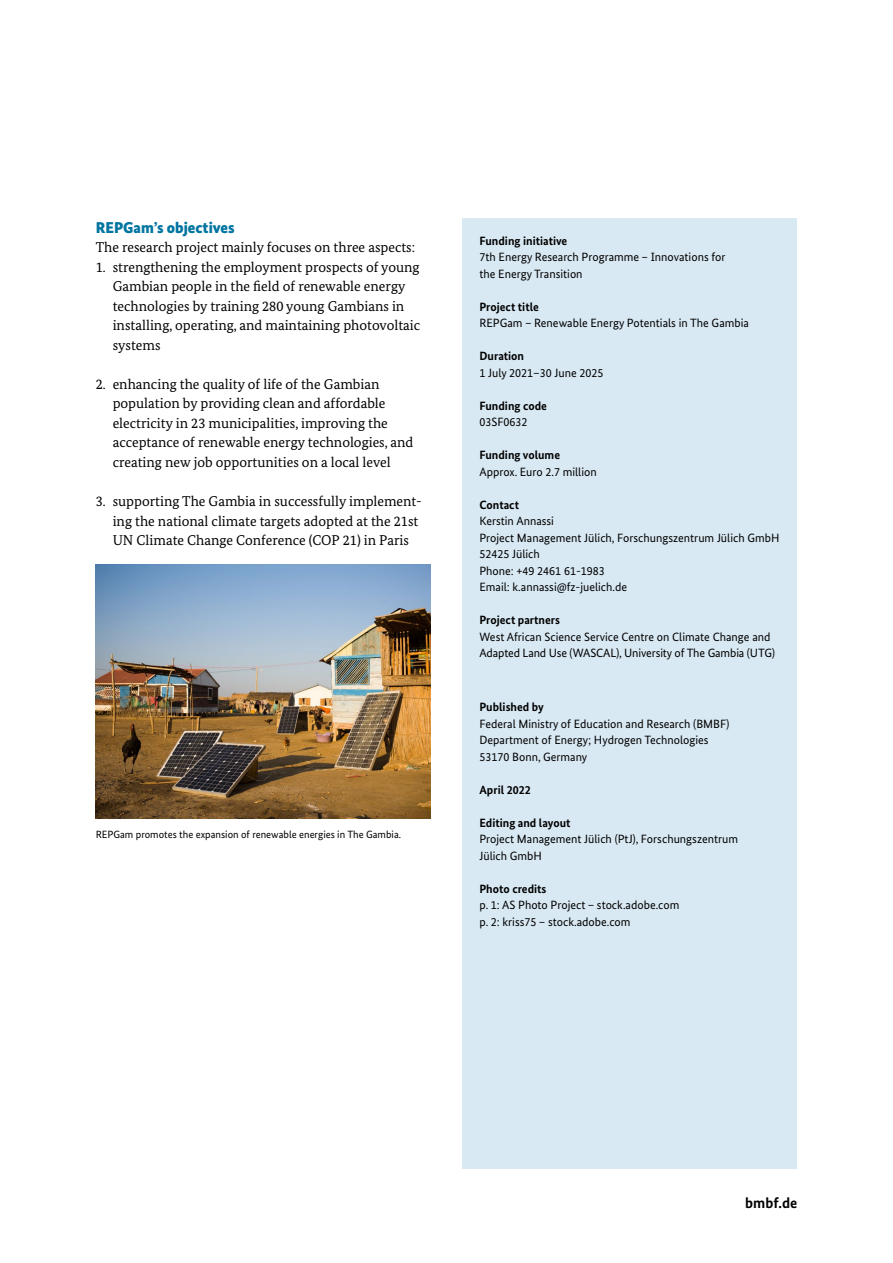
<style>
.page{position:relative;width:893px;height:1263px;background:#fff}
.page>*{position:absolute;margin:0;border:0;box-sizing:border-box;transform-origin:0 0}
.t1{font:900 15.75px "Bundes Sans";color:#0075a0}
.t2{font:700 15px "Bundes Sans";color:#000}
.t3{font:14.25px/19.5px "Bundes Serif";color:#000}
.t4{font:12px/16.5px "Bundes Sans";color:#000}
.t5{font:700 12px "Bundes Sans";color:#000}
.t6{font:10.5px "Bundes Sans";color:#000}
</style>
<div class="page">
<div style="left:462px;top:218px;width:335px;height:951px;background:#d9e9f3"></div>
<img style="left:96px;top:564px;width:335px;height:254px">
<h3 class="t1" style="left:96px;top:218px;width:140px">REPGam’s objectives</h3>
<p class="t3" style="left:96px;top:238px;width:321px">The research project mainly focuses on three aspects:</p>
<p class="t3" style="left:113px;top:257px;width:309px;text-indent:-17px">1. strengthening the employment prospects of young Gambian people in the field of renewable energy technologies by training 280 young Gambians in installing, operating, and maintaining photovoltaic systems</p>
<p class="t3" style="left:113px;top:374px;width:302px;text-indent:-17px">2. enhancing the quality of life of the Gambian population by providing clean and affordable electricity in 23 municipalities, improving the acceptance of renewable energy technologies, and creating new job opportunities on a local level</p>
<p class="t3" style="left:113px;top:491px;width:311px;text-indent:-17px">3. supporting The Gambia in successfully implement&shy;ing the national climate targets adopted at the 21st<br>UN Climate Change Conference (COP 21) in Paris</p>
<p class="t6" style="left:96px;top:828px;width:307px">REPGam promotes the expansion of renewable energies in The Gambia.</p>
<h4 class="t5" style="left:479px;top:233px;width:89px">Funding initiative</h4>
<p class="t4" style="left:479px;top:249px;width:248px">7th Energy Research Programme – Innovations for the Energy Transition</p>
<h4 class="t5" style="left:479px;top:299px;width:61px">Project title</h4>
<p class="t4" style="left:479px;top:315px;width:271px">REPGam – Renewable Energy Potentials in The Gambia</p>
<h4 class="t5" style="left:479px;top:349px;width:46px">Duration</h4>
<p class="t4" style="left:479px;top:364px;width:126px">1 July 2021–30 June 2025</p>
<h4 class="t5" style="left:479px;top:398px;width:69px">Funding code</h4>
<p class="t4" style="left:479px;top:414px;width:50px">03SF0632</p>
<h4 class="t5" style="left:479px;top:448px;width:82px">Funding volume</h4>
<p class="t4" style="left:479px;top:463px;width:119px">Approx. Euro 2.7 million</p>
<h4 class="t5" style="left:479px;top:497px;width:41px">Contact</h4>
<p class="t4" style="left:479px;top:513px;width:76px">Kerstin Annassi</p>
<p class="t4" style="left:479px;top:529px;width:302px">Project Management Jülich, Forschungszentrum Jülich GmbH</p>
<p class="t4" style="left:479px;top:546px;width:62px">52425 Jülich</p>
<p class="t4" style="left:479px;top:562px;width:127px">Phone: +49 2461 61-1983</p>
<p class="t4" style="left:479px;top:579px;width:149px">Email: k.annassi@fz-juelich.de</p>
<h4 class="t5" style="left:479px;top:613px;width:82px">Project partners</h4>
<p class="t4" style="left:479px;top:628px;width:297px">West African Science Service Centre on Climate Change and<br>Adapted Land Use (WASCAL), University of The Gambia (UTG)</p>
<h4 class="t5" style="left:479px;top:700px;width:66px">Published by</h4>
<p class="t4" style="left:479px;top:716px;width:252px">Federal Ministry of Education and Research (BMBF)</p>
<p class="t4" style="left:479px;top:732px;width:231px">Department of Energy; Hydrogen Technologies</p>
<p class="t4" style="left:479px;top:749px;width:109px">53170 Bonn, Germany</p>
<h4 class="t5" style="left:479px;top:782px;width:53px">April 2022</h4>
<h4 class="t5" style="left:479px;top:815px;width:93px">Editing and layout</h4>
<p class="t4" style="left:479px;top:831px;width:260px">Project Management Jülich (PtJ), Forschungszentrum<br>Jülich GmbH</p>
<h4 class="t5" style="left:479px;top:881px;width:69px">Photo credits</h4>
<p class="t4" style="left:479px;top:897px;width:201px">p. 1: AS Photo Project – stock.adobe.com</p>
<p class="t4" style="left:479px;top:914px;width:153px">p. 2: kriss75 – stock.adobe.com</p>
<p class="t2" style="left:745px;top:1194px;width:54px">bmbf.de</p>
</div>
